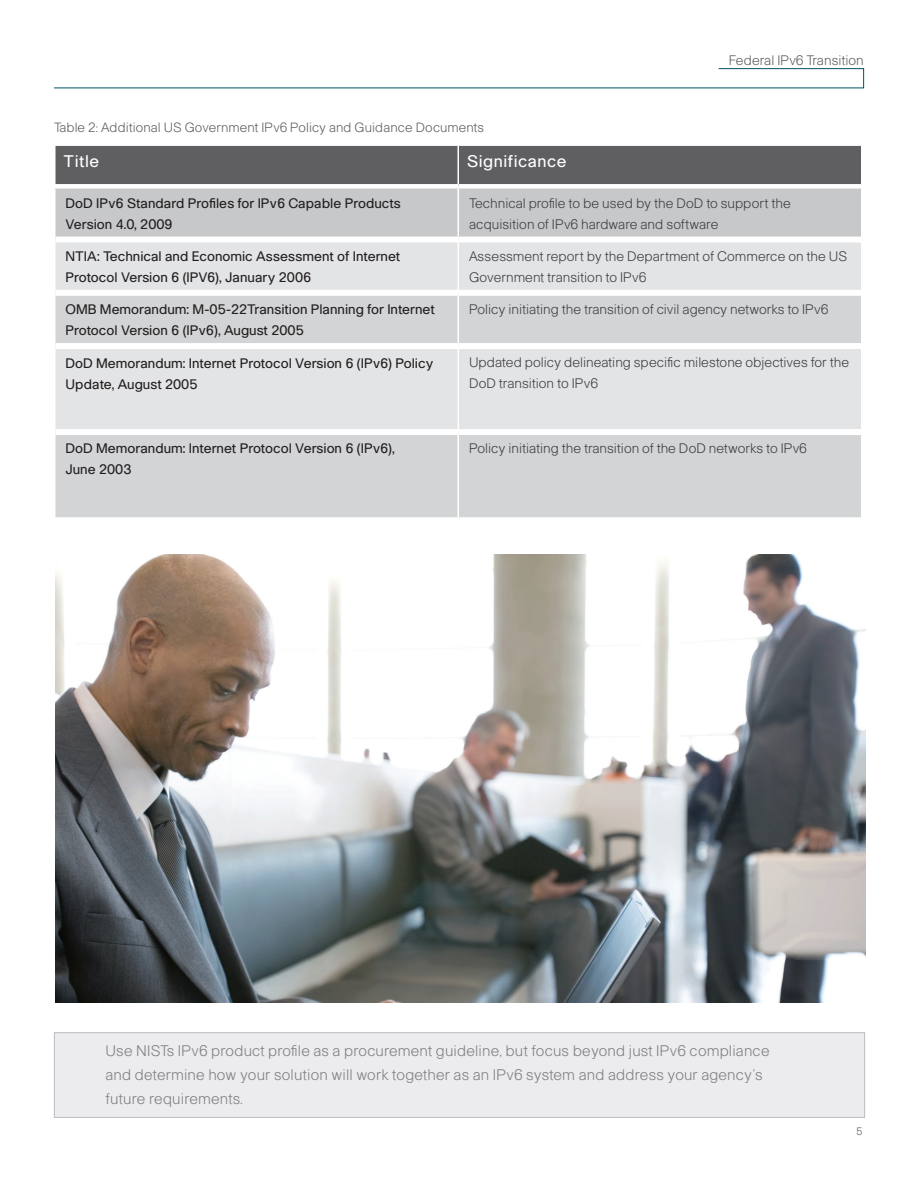
<style>
.page{position:relative;width:918px;height:1188px;background:#fff}
.page>*{position:absolute;margin:0;border:0;box-sizing:border-box;transform-origin:0 0}
.t1{font:16.5px "Cisco";letter-spacing:.03em;color:#fff}
.t2{font:300 15px/24px "Cisco";letter-spacing:.01em;color:#7d7f82}
.t3{font:13.5px/21px "Cisco";color:#231f20}
.t4{font:300 13.5px/21px "Cisco";color:#3e3e3f}
.t5{font:300 13.5px "Cisco";color:#5f5f62}
.t6{font:300 13.2px "Cisco";letter-spacing:.005em;color:#5f5f62}
.t7{font:300 10.5px "Cisco";color:#57585a}
</style>
<div class="page">
<svg style="left:54px;top:68px;width:810px;height:21px"></svg>
<svg style="left:56px;top:146px;width:805px;height:91px;background:#99999c"></svg>
<div style="left:56px;top:243px;width:805px;height:47px;background:#e3e4e6"></div>
<svg style="left:56px;top:296px;width:805px;height:221px;background:#d9dadc"></svg>
<hr style="left:458px;top:146px;width:1px;height:38px;background:#fff">
<div style="left:54px;top:184px;width:404px;height:5px;background:#fff"></div>
<hr style="left:458px;top:296px;width:1px;height:47px;background:#fff">
<hr style="left:458px;top:349px;width:1px;height:80px;background:#fff">
<hr style="left:458px;top:435px;width:1px;height:82px;background:#fff">
<hr style="left:458px;top:243px;width:1px;height:47px;background:#fff">
<div style="left:458px;top:184px;width:405px;height:5px;background:#fff"></div>
<hr style="left:458px;top:189px;width:1px;height:48px;background:#fff">
<div style="left:56px;top:343px;width:402px;height:6px;background:#fff"></div>
<div style="left:458px;top:343px;width:403px;height:6px;background:#fff"></div>
<div style="left:56px;top:429px;width:402px;height:6px;background:#fff"></div>
<div style="left:458px;top:429px;width:403px;height:6px;background:#fff"></div>
<div style="left:54px;top:1032px;width:811px;height:86px;background:#ececee;border:1px solid #bcbdc0"></div>
<img style="left:55px;top:555px;width:810px;height:447px">
<p class="t6" style="left:54px;top:119px;width:432px">Table 2: Additional US Government IPv6 Policy and Guidance Documents</p>
<p class="t5" style="left:729px;top:52px;width:137px">Federal IPv6 Transition</p>
<p class="t1" style="left:64px;top:152px;width:37px">Title</p>
<p class="t1" style="left:467px;top:152px;width:101px">Significance</p>
<p class="t3" style="left:66px;top:192px;width:337px">DoD IPv6 Standard Profiles for IPv6 Capable Products<br>Version 4.0, 2009</p>
<p class="t4" style="left:469px;top:192px;width:323px">Technical profile to be used by the DoD to support the acquisition of IPv6 hardware and software</p>
<p class="t3" style="left:66px;top:246px;width:336px">NTIA: Technical and Economic Assessment of Internet<br>Protocol Version 6 (IPV6), January 2006</p>
<p class="t4" style="left:469px;top:245px;width:380px">Assessment report by the Department of Commerce on the US<br>Government transition to IPv6</p>
<p class="t3" style="left:66px;top:299px;width:371px">OMB Memorandum: M-05-22Transition Planning for Internet<br>Protocol Version 6 (IPv6), August 2005</p>
<p class="t4" style="left:469px;top:299px;width:361px">Policy initiating the transition of civil agency networks to IPv6</p>
<p class="t3" style="left:66px;top:352px;width:369px">DoD Memorandum: Internet Protocol Version 6 (IPv6) Policy<br>Update, August 2005</p>
<p class="t4" style="left:469px;top:352px;width:382px">Updated policy delineating specific milestone objectives for the<br>DoD transition to IPv6</p>
<p class="t3" style="left:66px;top:438px;width:331px">DoD Memorandum: Internet Protocol Version 6 (IPv6),<br>June 2003</p>
<p class="t4" style="left:469px;top:438px;width:339px">Policy initiating the transition of the DoD networks to IPv6</p>
<p class="t2" style="left:105px;top:1039px;width:666px">Use NISTs IPv6 product profile as a procurement guideline, but focus beyond just IPv6 compliance and determine how your solution will work together as an IPv6 system and address your agency’s future requirements.</p>
<p class="t7" style="left:857px;top:1125px;width:7px">5</p>
</div>
